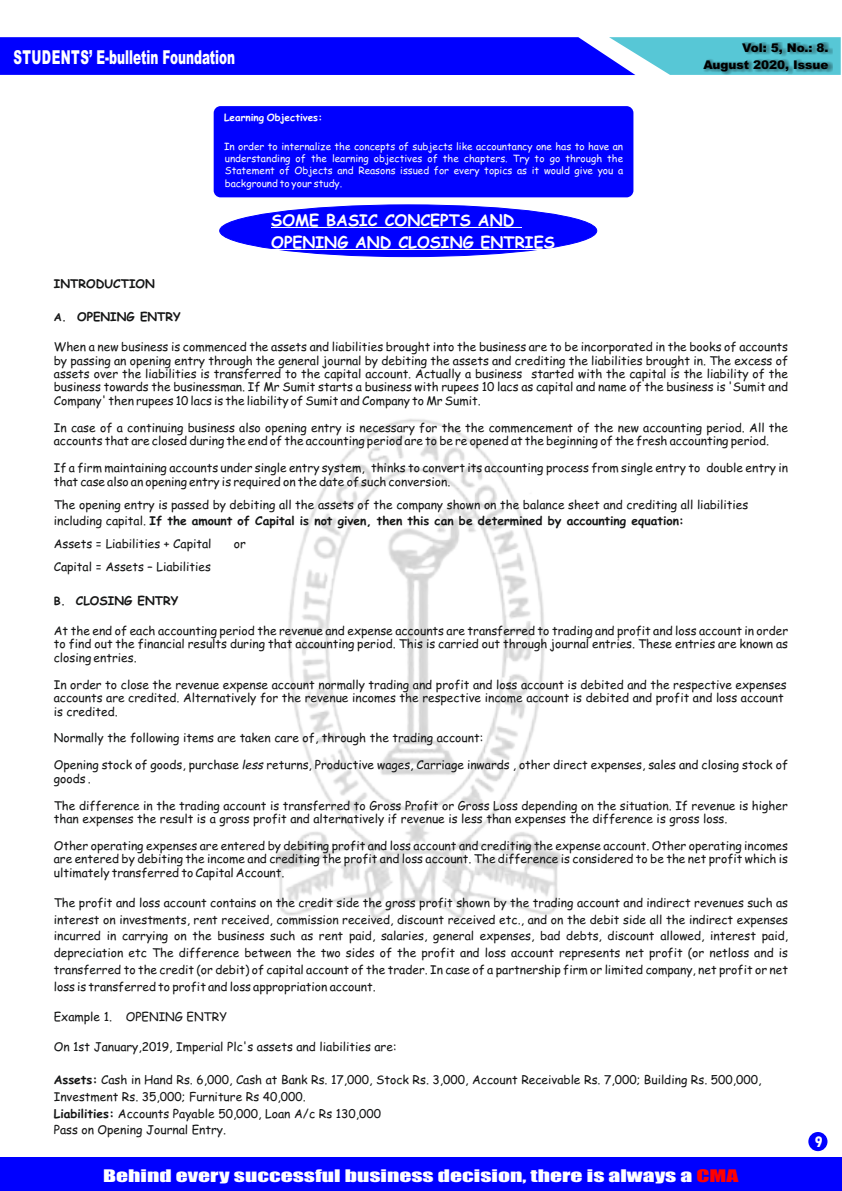
<style>
.page{position:relative;width:842px;height:1191px;background:#fff}
.page>*{position:absolute;margin:0;border:0;box-sizing:border-box;transform-origin:0 0}
.t1{font:900 19.2px "Arial";color:#fff;scale:.63 1}
.t2{font:16px "Impact";color:#fff;scale:1.48 1}
.t3{font:700 16px/22.3px "Comic Sans MS";color:#fff}
.t4{font:800 condensed 16px "Tw Cen";color:#fff}
.t5{font:12px/13.4px "Comic Sans MS";color:#151616}
.t6{font:700 12px "Comic Sans MS";color:#151616}
.t7{font:900 12px/16.9px "Arial";color:#000;text-align:right}
.t8{font:10px/12.4px "Comic Sans MS";color:#fbfbfb;text-align:justify}
.t9{font:700 10px "Comic Sans MS";color:#fbfbfb}
.s1{font-size:11px}
.s2{font-weight:700}
.s3{font-style:italic}
.s4{color:#f00}
</style>
<div class="page">
<div style="left:219px;top:204px;width:378px;height:53px;background:#00f;border:1px solid #00f;border-radius:50%"></div>
<div style="left:214px;top:106px;width:419px;height:91px;background:#00f;border-radius:7px"></div>
<svg style="left:0;top:37px;width:841px;height:38px;background:#1725f9"></svg>
<div style="left:0;top:1157px;width:842px;height:33px;background:#00f"></div>
<div style="left:808px;top:1132px;width:19px;height:19px;background:#00f;border-radius:50%"></div>
<img style="left:276px;top:419px;width:285px;height:500px">
<hr style="left:271px;top:227px;width:250px;height:1px;background:#fff">
<hr style="left:271px;top:249px;width:284px;height:1px;background:#fff">
<div style="left:703px;top:42px;width:129px;height:33px;background:#151616;opacity:.49"></div>
<h1 class="t1" style="left:13px;top:50px;width:354px">STUDENTS’ E-bulletin Foundation</h1>
<p class="t9" style="left:224px;top:113px;width:100px">Learning Objectives:</p>
<p class="t8" style="left:224px;top:141px;width:401px">In order to internalize the concepts of subjects like accountancy one has to have an understanding of the learning objectives of the chapters. Try to go through the Statement of Objects and Reasons issued for every topics as it would give you a background to your study.</p>
<h2 class="t3" style="left:271px;top:210px;width:285px">SOME BASIC CONCEPTS AND<br>OPENING AND CLOSING ENTRIES</h2>
<p class="t7" style="left:703px;top:41px;width:127px">Vol: 5, No.: 8.<br>August 2020, Issue</p>
<p class="t6" style="left:54px;top:278px;width:103px">INTRODUCTION</p>
<p class="t6" style="left:54px;top:311px;width:129px"><span class="s1">A.</span> OPENING ENTRY</p>
<p class="t5" style="left:54px;top:341px;width:736px;text-align:justify">When a new business is commenced the assets and liabilities brought into the business are to be incorporated in the books of accounts by passing an opening entry through the general journal by debiting the assets and crediting the liabilities brought in. The excess of assets over the liabilities is transferred to the capital account. Actually a business started with the capital is the liability of the business towards the businessman. If Mr Sumit starts a business with rupees 10 lacs as capital and name of the business is 'Sumit and Company' then rupees 10 lacs is the liability of Sumit and Company to Mr Sumit.</p>
<p class="t5" style="left:54px;top:422px;width:736px">In case of a continuing business also opening entry is necessary for the the commencement of the new accounting period. All the accounts that are closed during the end of the accounting period are to be re opened at the beginning of the fresh accounting period.</p>
<p class="t5" style="left:54px;top:462px;width:736px">If a firm maintaining accounts under single entry system, thinks to convert its accounting process from single entry to double entry in that case also an opening entry is required on the date of such conversion.</p>
<p class="t5" style="left:54px;top:497px;width:696px;line-height:16.7px">The opening entry is passed by debiting all the assets of the company shown on the balance sheet and crediting all liabilities including capital. <span class="s2">If the amount of Capital is not given, then this can be determined by accounting equation:</span></p>
<p class="t5" style="left:54px;top:538px;width:159px">Assets = Liabilities + Capital</p>
<p class="t5" style="left:234px;top:538px;width:14px">or</p>
<p class="t5" style="left:54px;top:561px;width:159px">Capital = Assets – Liabilities</p>
<p class="t6" style="left:54px;top:595px;width:126px"><span class="s1">B.</span> CLOSING ENTRY</p>
<p class="t5" style="left:54px;top:625px;width:736px;text-align:justify">At the end of each accounting period the revenue and expense accounts are transferred to trading and profit and loss account in order to find out the financial results during that accounting period. This is carried out through journal entries. These entries are known as closing entries.</p>
<p class="t5" style="left:54px;top:679px;width:734px">In order to close the revenue expense account normally trading and profit and loss account is debited and the respective expenses accounts are credited. Alternatively for the revenue incomes the respective income account is debited and profit and loss account is credited.</p>
<p class="t5" style="left:54px;top:732px;width:431px">Normally the following items are taken care of, through the trading account:</p>
<p class="t5" style="left:54px;top:759px;width:736px">Opening stock of goods, purchase <span class="s3">less</span> returns, Productive wages, Carriage inwards , other direct expenses, sales and closing stock of goods .</p>
<p class="t5" style="left:54px;top:799px;width:735px">The difference in the trading account is transferred to Gross Profit or Gross Loss depending on the situation. If revenue is higher than expenses the result is a gross profit and alternatively if revenue is less than expenses the difference is gross loss.</p>
<p class="t5" style="left:54px;top:840px;width:736px;text-align:justify">Other operating expenses are entered by debiting profit and loss account and crediting the expense account. Other operating incomes are entered by debiting the income and crediting the profit and loss account. The difference is considered to be the net profit which is ultimately transferred to Capital Account.</p>
<p class="t5" style="left:54px;top:895px;width:736px;line-height:16.7px;text-align:justify">The profit and loss account contains on the credit side the gross profit shown by the trading account and indirect revenues such as interest on investments, rent received, commission received, discount received etc., and on the debit side all the indirect expenses incurred in carrying on the business such as rent paid, salaries, general expenses, bad debts, discount allowed, interest paid, depreciation etc The difference between the two sides of the profit and loss account represents net profit (or netloss and is transferred to the credit (or debit) of capital account of the trader. In case of a partnership firm or limited company, net profit or net loss is transferred to profit and loss appropriation account.</p>
<p class="t5" style="left:54px;top:1010px;width:175px">Example 1. OPENING ENTRY</p>
<p class="t5" style="left:54px;top:1041px;width:344px">On 1st January,2019, Imperial Plc's assets and liabilities are:</p>
<p class="t5" style="left:54px;top:1072px;width:709px;line-height:16.7px"><span class="s2">Assets:</span> Cash in Hand Rs. 6,000, Cash at Bank Rs. 17,000, Stock Rs. 3,000, Account Receivable Rs. 7,000; Building Rs. 500,000, Investment Rs. 35,000; Furniture Rs 40,000.<br><span class="s2">Liabilities:</span> Accounts Payable 50,000, Loan A/c Rs 130,000<br>Pass on Opening Journal Entry.</p>
<h2 class="t2" style="left:103px;top:1169px;width:431px">Behind every successful business decision, there is always a <span class="s4">CMA</span></h2>
<h2 class="t4" style="left:815px;top:1136px;width:9px">9</h2>
</div>
